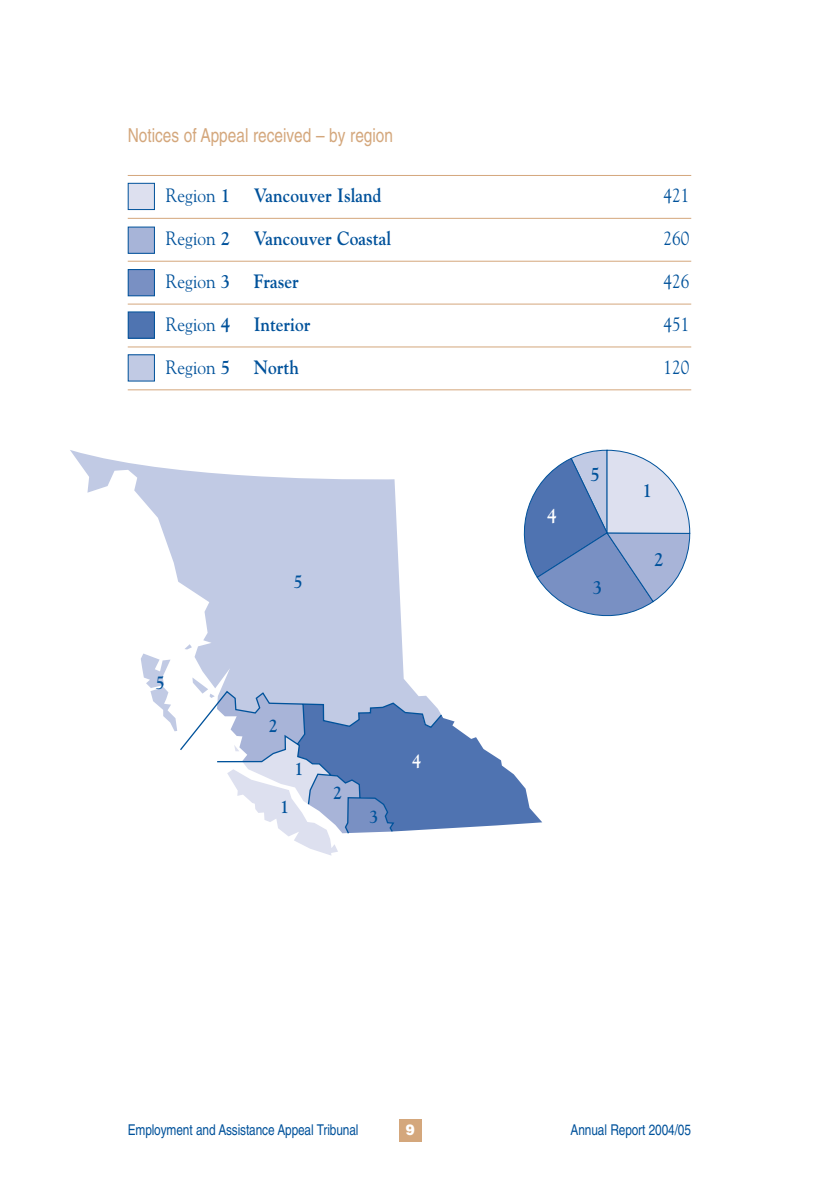
<style>
.page{position:relative;width:819px;height:1197px;background:#fff}
.page>*{position:absolute;margin:0;border:0;box-sizing:border-box;transform-origin:0 0}
.t1{font:700 19.25px "Goudy";color:#00529b;scale:.9 1}
.t2{font:19.25px "Helvetica";color:#d4a77c;scale:.8 1}
.t3{font:19.25px "Goudy";color:#00529b;scale:.9 1}
.t4{font:700 19.25px "Goudy";color:#00529b;scale:.91 1}
.t5{font:700 19.25px "Goudy";color:#fff;scale:.91 1}
.t6{font:700 18.38px "Goudy";color:#00529b;scale:.9 1}
.t7{font:700 18.38px "Goudy";color:#fff;scale:.9 1}
.t8{font:14.88px "Helvetica";letter-spacing:-.01em;color:#00529b;scale:.8 1}
.t9{font:900 14.88px "Helvetica";color:#fff;scale:.9 1}
.s1{font-weight:400}
.s2{font-weight:700}
</style>
<div class="page">
<div style="left:399px;top:1119px;width:23px;height:23px;background:#d4a77c"></div>
<hr style="left:128px;top:175px;width:563px;height:1px;background:#d4a77c">
<hr style="left:128px;top:218px;width:563px;height:1px;background:#d4a77c">
<hr style="left:128px;top:261px;width:563px;height:1px;background:#d4a77c">
<hr style="left:128px;top:304px;width:563px;height:1px;background:#d4a77c">
<hr style="left:128px;top:347px;width:563px;height:1px;background:#d4a77c">
<hr style="left:128px;top:389px;width:563px;height:1px;background:#d4a77c">
<svg style="left:70px;top:450px;width:332px;height:194px;fill:#c1cae4"></svg>
<svg style="left:141px;top:644px;width:401px;height:212px"></svg>
<div style="left:128px;top:183px;width:26px;height:27px;background:#dde0ef"></div>
<div style="left:128px;top:183px;width:27px;height:27px;border:1px solid #00529b"></div>
<div style="left:128px;top:227px;width:26px;height:26px;background:#a7b4d8"></div>
<div style="left:128px;top:227px;width:27px;height:27px;border:1px solid #00529b"></div>
<div style="left:128px;top:270px;width:26px;height:26px;background:#7990c3"></div>
<div style="left:128px;top:269px;width:27px;height:27px;border:1px solid #00529b"></div>
<div style="left:128px;top:312px;width:26px;height:26px;background:#4f74b1"></div>
<div style="left:128px;top:312px;width:27px;height:27px;border:1px solid #00529b"></div>
<div style="left:128px;top:355px;width:26px;height:26px;background:#c1cae4"></div>
<div style="left:128px;top:354px;width:27px;height:28px;border:1px solid #00529b"></div>
<svg style="left:523px;top:449px;width:168px;height:168px"></svg>
<p class="t2" style="left:128px;top:128px;width:333px">Notices of Appeal received – by region</p>
<p class="t1" style="left:166px;top:188px;width:241px"><span class="s1">Region</span> 1 Vancouver Island</p>
<p class="t3" style="left:664px;top:188px;width:30px">421</p>
<p class="t1" style="left:166px;top:231px;width:252px"><span class="s1">Region</span> 2 Vancouver Coastal</p>
<p class="t3" style="left:664px;top:231px;width:30px">260</p>
<p class="t1" style="left:166px;top:274px;width:149px"><span class="s1">Region</span> 3 Fraser</p>
<p class="t3" style="left:664px;top:274px;width:30px">426</p>
<p class="t1" style="left:166px;top:316px;width:162px"><span class="s1">Region</span> 4 Interior</p>
<p class="t3" style="left:664px;top:316px;width:30px">451</p>
<p class="t3" style="left:166px;top:359px;width:149px">Region <span class="s2">5 North</span></p>
<p class="t3" style="left:664px;top:359px;width:30px">120</p>
<p class="t6" style="left:156px;top:675px;width:12px">5</p>
<p class="t6" style="left:294px;top:574px;width:12px">5</p>
<p class="t6" style="left:269px;top:718px;width:12px">2</p>
<p class="t6" style="left:295px;top:762px;width:12px">1</p>
<p class="t6" style="left:280px;top:800px;width:12px">1</p>
<p class="t6" style="left:333px;top:785px;width:12px">2</p>
<p class="t6" style="left:369px;top:809px;width:12px">3</p>
<p class="t7" style="left:412px;top:753px;width:12px">4</p>
<p class="t5" style="left:547px;top:508px;width:12px">4</p>
<p class="t4" style="left:590px;top:467px;width:12px">5</p>
<p class="t4" style="left:593px;top:580px;width:12px">3</p>
<p class="t4" style="left:643px;top:483px;width:12px">1</p>
<p class="t4" style="left:654px;top:551px;width:12px">2</p>
<p class="t8" style="left:128px;top:1124px;width:290px">Employment and Assistance Appeal Tribunal</p>
<p class="t8" style="left:571px;top:1124px;width:152px">Annual Report 2004/05</p>
<p class="t9" style="left:406px;top:1124px;width:11px">9</p>
</div>
